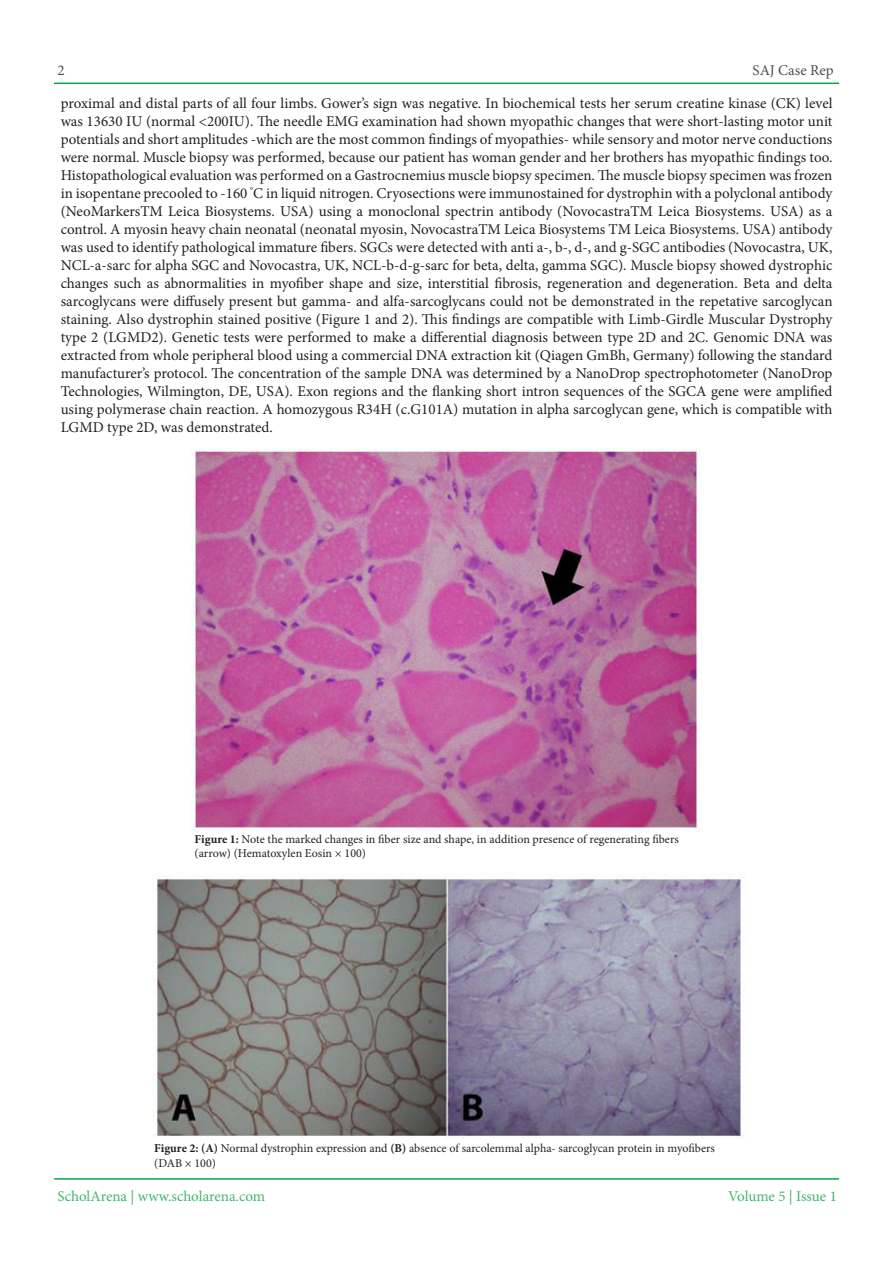
<style>
.page{position:relative;width:893px;height:1263px;background:#fff}
.page>*{position:absolute;margin:0;border:0;box-sizing:border-box;transform-origin:0 0}
.t1{font:15px/18px "Minion Pro";color:#231f20;text-align:justify}
.t2{font:15px "Minion Pro";letter-spacing:-.005em;color:#40b86b}
.t3{font:15px "Minion Pro";color:#524c4c}
.t4{font:12px/14.4px "Minion Pro";letter-spacing:-.005em;color:#231f20}
.t5{font:8.7px "Minion Pro";color:#231f20}
.s1{font-weight:700}
</style>
<div class="page">
<hr style="left:54px;top:83px;width:785px;height:1px;background:#0aa345">
<hr style="left:54px;top:1178px;width:785px;height:1px;background:#0aa345">
<img style="left:191px;top:449px;width:510px;height:383px">
<img style="left:152px;top:874px;width:594px;height:265px">
<p class="t3" style="left:57px;top:60px;width:9px">2</p>
<p class="t3" style="left:753px;top:60px;width:83px">SAJ Case Rep</p>
<p class="t1" style="left:61px;top:94px;width:773px">proximal and distal parts of all four limbs. Gowers’ sign was negative. In biochemical tests her serum creatine kinase (CK) level was 13630 IU (normal &lt;200IU .) The needle EMG examination had shown myopathic changes that were short-lasting motor unit potentials and short amplitudes -which are the most common findings of myopathies- while sensory and motor nerve conductions were normal. Muscle biopsy was performed, because our patient has woman gender and her brothers has myopathic findings too.<br>Histopathological evaluation was performed on a Gastrocnemius muscle biopsy specimen. The muscle biopsy specimen was frozen</p>
<p class="t5" style="left:250px;top:184px;width:4px">°</p>
<p class="t1" style="left:61px;top:184px;width:773px">in isopentane precooled to -160 C in liquid nitrogen Cryosections were immunostained for dystrophin with a polyclonal antibody</p>
<p class="t1" style="left:61px;top:184px;width:773px;text-align:left;text-indent:309px">.<br>(NeoMarkersTM Leica Biosystems. USA) using a monoclonal spectrin antibody (NovocastraTM Leica Biosystems. USA) as a control A. myosin heavy chain neonatal (neonatal myosin, NovocastraTM Leica Biosystems TM Leica Biosystems. USA) antibody was used to identify pathological immature fibers. SGCs were detected with anti a b-, d-, -, and -g SGC antibodies (Novocastra, UK, NCL -a- sarc for alpha SGC and Novocastra, UK, NCL -g-d-b- sarc for beta, delta, gamma SGC .) Muscle biopsy showed dystrophic changes such as abnormalities in myofiber shape and size, interstitial fibrosis, regeneration and degeneration. Beta and delta sarcoglycans were diffusely present but gamma- and alfa-sarcoglycans could not be demonstrated in the repetative sarcoglycan staining. Also dystrophin stained positive (Figure 1 and .)2 This findings are compatible with Limb-Girdle Muscular Dystrophy type 2 (LGMD .)2 Genetic tests were performed to make a differential diagnosis between type D2 and C2 . Genomic DNA was extracted from whole peripheral blood using a commercial DNA extraction kit (Qiagen GmBh, Germany) following the standard manufacturers’ protocol. The concentration of the sample DNA was determined by a NanoDrop spectrophotometer (NanoDrop Technologies, Wilmington, DE, USA .) Exon regions and the flanking short intron sequences of the SGCA gene were amplified using polymerase chain reaction A. homozygous R34H G.c( 101A) mutation in alpha sarcoglycan gene, which is compatible with LGMD type D2 , was demonstrated.</p>
<p class="t4" style="left:195px;top:832px;width:486px"><span class="s1">Figure 1:</span> Note the marked changes in fiber size and shape in, addition presence of regenerating fibers (arrow) (Hematoxylen Eosin × 100(</p>
<p class="t4" style="left:154px;top:1141px;width:562px"><span class="s1">Figure 2: A( )</span> Normal dystrophin expression and <span class="s1">B( )</span> absence of sarcolemmal alpha- sarcoglycan protein in myofibers</p>
<p class="t4" style="left:154px;top:1156px;width:63px">(DAB × 100(</p>
<p class="t2" style="left:58px;top:1186px;width:209px">ScholArena | www.scholarena.com</p>
<p class="t2" style="left:728px;top:1186px;width:110px">Volume 5 | Issue 1</p>
</div>
